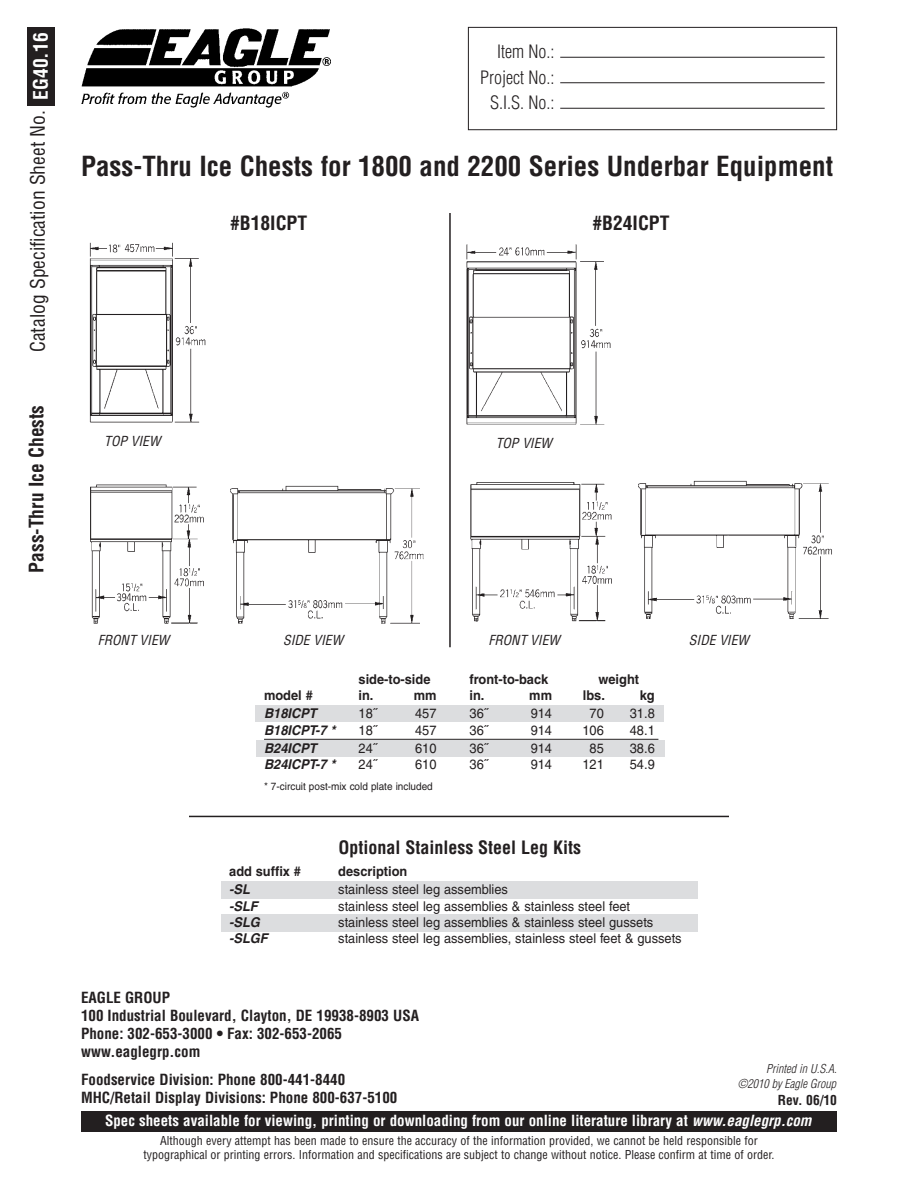
<style>
.page{position:relative;width:918px;height:1188px;background:#fff}
.page>*{position:absolute;margin:0;border:0;box-sizing:border-box;transform-origin:0 0}
.t1{font:700 condensed 27px "Helvetica";color:#231f20}
.t2{font:condensed 19.5px "Helvetica";color:#231f20}
.t3{font:700 condensed 19.5px "Helvetica";color:#231f20}
.t4{font:700 condensed 19.2px "Helvetica";color:#231f20}
.t5{font:300 condensed 18px/25.5px "Helvetica";color:#231f20;text-align:right}
.t6{font:700 condensed 18px "Helvetica";color:#231f20}
.t7{font:700 condensed 15px/18px "Helvetica";color:#231f20}
.t8{font:700 condensed 15px "Helvetica";color:#fff}
.t9{font:13.5px "Helvetica";color:#231f20;scale:.95 1}
.t10{font:700 13.5px "Helvetica";color:#231f20;scale:.95 1}
.t11{font:italic 700 13.5px "Helvetica";color:#231f20;scale:.95 1}
.t12{font:italic condensed 13.5px "Helvetica";color:#231f20}
.t13{font:700 condensed 13.5px "Helvetica";color:#231f20}
.t14{font:condensed 12px/13.5px "Helvetica";color:#231f20;text-align:center}
.t15{font:italic 300 condensed 12px "Helvetica";color:#231f20}
.t16{font:10.5px "Helvetica";color:#231f20;scale:.95 1}
.s1{font-weight:700;color:#fff}
.s2{font-style:italic}
</style>
<div class="page">
<div style="left:81px;top:1111px;width:756px;height:21px;background:#231f20"></div>
<img style="left:81px;top:28px;width:250px;height:79px">
<div style="left:27px;top:27px;width:28px;height:78px;background:#231f20"></div>
<div style="left:468px;top:27px;width:369px;height:103px;border:1px solid #231f20"></div>
<hr style="left:560px;top:82px;width:265px;height:1px;background:#231f20">
<hr style="left:560px;top:57px;width:265px;height:1px;background:#231f20">
<hr style="left:560px;top:108px;width:265px;height:1px;background:#231f20">
<div style="left:221px;top:882px;width:477px;height:17px;background:#dcdddf"></div>
<div style="left:221px;top:914px;width:477px;height:17px;background:#dcdddf"></div>
<hr style="left:449px;top:213px;width:2px;height:434px;background:#231f20">
<hr style="left:189px;top:816px;width:540px;height:1px;background:#231f20">
<div style="left:255px;top:706px;width:409px;height:16px;background:#dcdddf"></div>
<div style="left:256px;top:740px;width:409px;height:16px;background:#dcdddf"></div>
<hr style="left:264px;top:739px;width:394px;height:1px;background:#231f20">
<img style="left:89px;top:242px;width:117px;height:181px">
<img style="left:466px;top:244px;width:145px;height:181px">
<img style="left:90px;top:484px;width:114px;height:140px">
<img style="left:470px;top:482px;width:142px;height:140px">
<img style="left:230px;top:485px;width:194px;height:139px">
<img style="left:638px;top:480px;width:194px;height:139px">
<h2 class="t2" style="left:27px;top:352px;width:321px;rotate:-90deg">Catalog Specification Sheet No. <span class="s1">EG40.16</span></h2>
<h2 class="t3" style="left:25px;top:573px;width:169px;rotate:-90deg">Pass-Thru Ice Chests</h2>
<h3 class="t5" style="left:480px;top:39px;width:76px">Item No.:<br>Project No.:<br>S.I.S. No.:</h3>
<h1 class="t1" style="left:81px;top:150px;width:754px">Pass-Thru Ice Chests for 1800 and 2200 Series Underbar Equipment</h1>
<h3 class="t4" style="left:230px;top:213px;width:79px">#B18ICPT</h3>
<h3 class="t4" style="left:592px;top:213px;width:79px">#B24ICPT</h3>
<p class="t12" style="left:104px;top:433px;width:58px">TOP VIEW</p>
<p class="t12" style="left:496px;top:435px;width:58px">TOP VIEW</p>
<p class="t12" style="left:98px;top:633px;width:73px">FRONT VIEW</p>
<p class="t12" style="left:283px;top:633px;width:62px">SIDE VIEW</p>
<p class="t12" style="left:489px;top:633px;width:73px">FRONT VIEW</p>
<p class="t12" style="left:689px;top:633px;width:62px">SIDE VIEW</p>
<p class="t10" style="left:359px;top:674px;width:77px">side-to-side</p>
<p class="t10" style="left:470px;top:674px;width:84px">front-to-back</p>
<p class="t10" style="left:599px;top:674px;width:44px">weight</p>
<p class="t10" style="left:264px;top:690px;width:53px">model #</p>
<p class="t10" style="left:359px;top:690px;width:17px">in.</p>
<p class="t10" style="left:414px;top:690px;width:26px">mm</p>
<p class="t10" style="left:470px;top:690px;width:17px">in.</p>
<p class="t10" style="left:529px;top:690px;width:26px">mm</p>
<p class="t10" style="left:583px;top:690px;width:25px">lbs.</p>
<p class="t10" style="left:640px;top:690px;width:17px">kg</p>
<p class="t11" style="left:264px;top:709px;width:57px">B18ICPT</p>
<p class="t9" style="left:359px;top:709px;width:21px">18˝</p>
<p class="t9" style="left:415px;top:709px;width:24px">457</p>
<p class="t9" style="left:470px;top:709px;width:21px">36˝</p>
<p class="t9" style="left:531px;top:709px;width:24px">914</p>
<p class="t9" style="left:590px;top:709px;width:17px">70</p>
<p class="t9" style="left:630px;top:709px;width:28px">31.8</p>
<p class="t11" style="left:264px;top:725px;width:77px">B18ICPT-7 *</p>
<p class="t9" style="left:359px;top:725px;width:21px">18˝</p>
<p class="t9" style="left:415px;top:725px;width:24px">457</p>
<p class="t9" style="left:470px;top:725px;width:21px">36˝</p>
<p class="t9" style="left:531px;top:725px;width:24px">914</p>
<p class="t9" style="left:582px;top:725px;width:24px">106</p>
<p class="t9" style="left:630px;top:725px;width:28px">48.1</p>
<p class="t11" style="left:264px;top:743px;width:57px">B24ICPT</p>
<p class="t9" style="left:359px;top:743px;width:21px">24˝</p>
<p class="t9" style="left:415px;top:743px;width:24px">610</p>
<p class="t9" style="left:470px;top:743px;width:21px">36˝</p>
<p class="t9" style="left:531px;top:743px;width:24px">914</p>
<p class="t9" style="left:590px;top:743px;width:17px">85</p>
<p class="t9" style="left:630px;top:743px;width:28px">38.6</p>
<p class="t11" style="left:264px;top:759px;width:77px">B24ICPT-7 *</p>
<p class="t9" style="left:359px;top:759px;width:21px">24˝</p>
<p class="t9" style="left:415px;top:759px;width:24px">610</p>
<p class="t9" style="left:470px;top:759px;width:21px">36˝</p>
<p class="t9" style="left:531px;top:759px;width:24px">914</p>
<p class="t9" style="left:582px;top:759px;width:24px">121</p>
<p class="t9" style="left:630px;top:759px;width:28px">54.9</p>
<p class="t16" style="left:264px;top:783px;width:179px">* 7-circuit post-mix cold plate included</p>
<h3 class="t6" style="left:338px;top:837px;width:244px">Optional Stainless Steel Leg Kits</h3>
<p class="t10" style="left:229px;top:866px;width:77px">add suffix #</p>
<p class="t10" style="left:338px;top:866px;width:74px">description</p>
<p class="t11" style="left:229px;top:885px;width:23px">-SL</p>
<p class="t9" style="left:338px;top:885px;width:180px">stainless steel leg assemblies</p>
<p class="t11" style="left:229px;top:901px;width:31px">-SLF</p>
<p class="t9" style="left:338px;top:901px;width:309px">stainless steel leg assemblies &amp; stainless steel feet</p>
<p class="t11" style="left:229px;top:917px;width:34px">-SLG</p>
<p class="t9" style="left:338px;top:917px;width:333px">stainless steel leg assemblies &amp; stainless steel gussets</p>
<p class="t11" style="left:229px;top:933px;width:42px">-SLGF</p>
<p class="t9" style="left:338px;top:933px;width:363px">stainless steel leg assemblies, stainless steel feet &amp; gussets</p>
<p class="t7" style="left:81px;top:989px;width:340px">EAGLE GROUP<br>100 Industrial Boulevard, Clayton, DE 19938-8903 USA<br>Phone: 302-653-3000 • Fax: 302-653-2065 www.eaglegrp.com</p>
<p class="t15" style="left:766px;top:1062px;width:72px">Printed in U.S.A.</p>
<p class="t7" style="left:81px;top:1071px;width:266px">Foodservice Division: Phone 800-441-8440</p>
<p class="t15" style="left:738px;top:1077px;width:100px">©2010 by Eagle Group</p>
<p class="t7" style="left:81px;top:1089px;width:318px">MHC/Retail Display Divisions: Phone 800-637-5100</p>
<p class="t13" style="left:778px;top:1092px;width:61px">Rev. 06/10</p>
<p class="t8" style="left:105px;top:1112px;width:708px">Spec sheets available for viewing, printing or downloading from our online literature library at <span class="s2">www.eaglegrp.com</span></p>
<p class="t14" style="left:143px;top:1134px;width:633px">Although every attempt has been made to ensure the accuracy of the information provided, we cannot be held responsible for typographical or printing errors. Information and specifications are subject to change without notice. Please confirm at time of order.</p>
</div>
